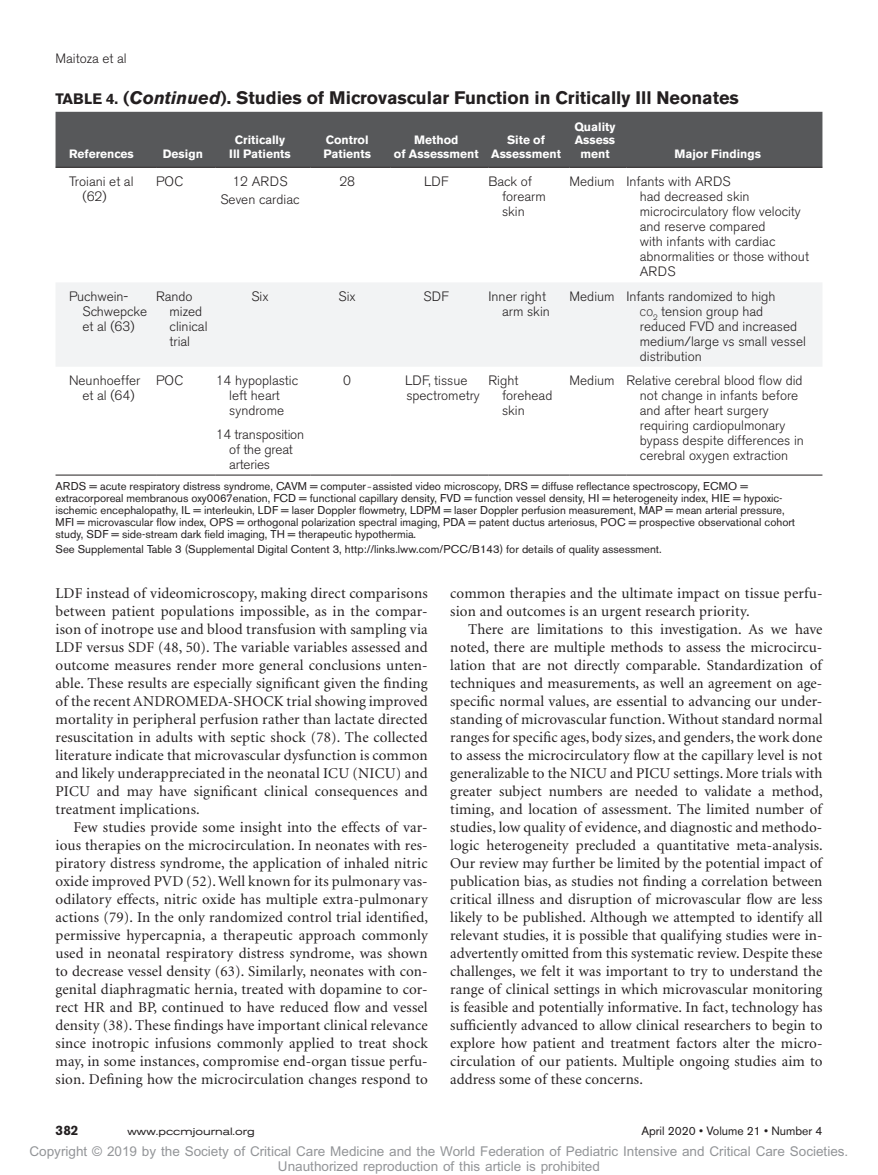
<style>
.page{position:relative;width:878px;height:1175px;background:#fff}
.page>*{position:absolute;margin:0;border:0;box-sizing:border-box;transform-origin:0 0}
.t1{font:700 18px "Akzidenz Grotesk BE";color:#231f20}
.t2{font:15px/18px "Minion";letter-spacing:.01em;color:#231f20;text-align:justify}
.t3{font:300 13.5px/15px "Akzidenz Grotesk BE";color:#231f20}
.t4{font:13.5px/15px "Arial MT Std";color:#939598;text-align:center}
.t5{font:700 13.5px "Akzidenz Grotesk BE";color:#231f20}
.t6{font:700 12px/13.5px "Akzidenz Grotesk BE";color:#fff;text-align:center}
.t7{font:12px "Akzidenz Grotesk BE";color:#231f20}
.t8{font:11.25px/12px "Akzidenz Grotesk BE";color:#231f20}
.t9{font:expanded 10.5px "Akzidenz Grotesk BE";color:#231f20}
.t10{font:300 9.45px "Akzidenz Grotesk BE";color:#231f20}
.s1{font-size:15px}
.s2{font-style:italic}
.s3{font-family:"Courier Std"}
</style>
<div class="page">
<div style="left:56px;top:283px;width:766px;height:83px;background:#f2f3f4"></div>
<hr style="left:56px;top:475px;width:100px;height:1px;background:#231f20">
<hr style="left:156px;top:475px;width:60px;height:1px;background:#231f20">
<hr style="left:216px;top:475px;width:94px;height:1px;background:#231f20">
<hr style="left:310px;top:475px;width:80px;height:1px;background:#231f20">
<hr style="left:390px;top:475px;width:98px;height:1px;background:#231f20">
<hr style="left:488px;top:475px;width:81px;height:1px;background:#231f20">
<hr style="left:569px;top:475px;width:57px;height:1px;background:#231f20">
<hr style="left:626px;top:475px;width:196px;height:1px;background:#231f20">
<div style="left:56px;top:112px;width:766px;height:55px;background:#57585a"></div>
<hr style="left:56px;top:167px;width:100px;height:1px;background:#231f20">
<hr style="left:156px;top:167px;width:60px;height:1px;background:#231f20">
<hr style="left:216px;top:167px;width:94px;height:1px;background:#231f20">
<hr style="left:310px;top:167px;width:80px;height:1px;background:#231f20">
<hr style="left:390px;top:167px;width:98px;height:1px;background:#231f20">
<hr style="left:488px;top:167px;width:81px;height:1px;background:#231f20">
<hr style="left:569px;top:167px;width:57px;height:1px;background:#231f20">
<hr style="left:626px;top:167px;width:196px;height:1px;background:#231f20">
<p class="t3" style="left:56px;top:51px;width:73px">Maitoza et al</p>
<p class="t1" style="left:56px;top:87px;width:685px"><span class="s1">TABLE 4.</span> (<span class="s2">Continued</span>). Studies of Microvascular Function in Critically Ill Neonates</p>
<p class="t6" style="left:69px;top:147px;width:66px">References</p>
<p class="t6" style="left:163px;top:147px;width:41px">Design</p>
<p class="t6" style="left:229px;top:133px;width:63px">Critically<br>Ill Patients</p>
<p class="t6" style="left:323px;top:133px;width:49px;text-align:left">Control<br>Patients</p>
<p class="t6" style="left:394px;top:133px;width:86px">Method<br>of Assessment</p>
<p class="t6" style="left:491px;top:133px;width:71px">Site of<br>Assessment</p>
<p class="t6" style="left:574px;top:120px;width:43px">Quality<br>Assess ment</p>
<p class="t6" style="left:674px;top:147px;width:88px">Major Findings</p>
<p class="t3" style="left:82px;top:174px;width:52px;text-indent:-14px">Troiani et al (62)</p>
<p class="t3" style="left:156px;top:174px;width:29px">POC</p>
<p class="t3" style="left:220px;top:173px;width:81px;line-height:18px;text-align:center">12 ARDS<br>Seven cardiac</p>
<p class="t3" style="left:339px;top:174px;width:17px">28</p>
<p class="t3" style="left:424px;top:174px;width:26px">LDF</p>
<p class="t3" style="left:502px;top:174px;width:45px;text-indent:-14px">Back of forearm skin</p>
<p class="t3" style="left:639px;top:174px;width:170px;text-indent:-70px">Medium Infants with ARDS<br>had decreased skin microcirculatory flow velocity and reserve compared<br>with infants with cardiac abnormalities or those without<br>ARDS</p>
<p class="t3" style="left:82px;top:289px;width:66px;text-indent:-14px">Puchwein-<br>Schwepcke et al (63)</p>
<p class="t3" style="left:169px;top:289px;width:39px;text-indent:-14px">Rando mized clinical trial</p>
<p class="t3" style="left:251px;top:289px;width:19px">Six</p>
<p class="t3" style="left:338px;top:289px;width:19px">Six</p>
<p class="t3" style="left:423px;top:289px;width:27px">SDF</p>
<p class="t3" style="left:488px;top:289px;width:63px;text-align:right">Inner right arm skin</p>
<p class="t3" style="left:569px;top:289px;width:207px">Medium Infants randomized to high</p>
<p class="t3" style="left:640px;top:304px;width:167px;text-indent:13px"><sub>2</sub> tension group had reduced FVD and increased medium/large vs small vessel distribution</p>
<p class="t10" style="left:640px;top:307px;width:15px">co</p>
<p class="t3" style="left:69px;top:373px;width:73px;text-align:center">Neunhoeffer et al (64)</p>
<p class="t3" style="left:156px;top:373px;width:29px">POC</p>
<p class="t3" style="left:216px;top:373px;width:84px;text-align:center">14 hypoplastic left heart syndrome</p>
<p class="t3" style="left:229px;top:427px;width:76px;text-indent:-14px">14 transposition of the great arteries</p>
<p class="t3" style="left:343px;top:373px;width:9px">0</p>
<p class="t3" style="left:405px;top:373px;width:76px">LDF, tissue spectrometry</p>
<p class="t3" style="left:502px;top:373px;width:52px;text-indent:-14px">Right forehead skin</p>
<p class="t3" style="left:640px;top:373px;width:165px;text-indent:-70px">Medium Relative cerebral blood flow did not change in infants before and after heart surgery requiring cardiopulmonary bypass despite differences in cerebral oxygen extraction</p>
<p class="t8" style="left:56px;top:480px;width:741px">ARDS = acute respiratory distress syndrome, CAVM = computer<span class="s3">‐</span>assisted video microscopy, DRS = diffuse reflectance spectroscopy, ECMO = extracorporeal membranous oxy0067enation, FCD = functional capillary density, FVD = function vessel density, HI = heterogeneity index, HIE = hypoxic&shy;ischemic encephalopathy, IL = interleukin, LDF = laser Doppler flowmetry, LDPM = laser Doppler perfusion measurement, MAP = mean arterial pressure, MFI = microvascular flow index, OPS = orthogonal polarization spectral imaging, PDA = patent ductus arteriosus, POC = prospective observational cohort study, SDF = side-stream dark field imaging, TH = therapeutic hypothermia.</p>
<p class="t8" style="left:56px;top:543px;width:607px">See Supplemental Table 3 (Supplemental Digital Content 3, http://links.lww.com/PCC/B143) for details of quality assessment.</p>
<p class="t2" style="left:56px;top:584px;width:374px">LDF instead of videomicroscopy, making direct comparisons between patient populations impossible, as in the compar&shy;ison of inotrope use and blood transfusion with sampling via LDF versus SDF (48, 50). The variable variables assessed and outcome measures render more general conclusions unten&shy;able. These results are especially significant given the finding of the recent ANDROMEDA-SHOCK trial showing improved mortality in peripheral perfusion rather than lactate directed resuscitation in adults with septic shock (78). The collected literature indicate that microvascular dysfunction is common and likely underappreciated in the neonatal ICU (NICU) and PICU and may have significant clinical consequences and treatment implications.</p>
<p class="t2" style="left:56px;top:818px;width:374px;text-indent:18px">Few studies provide some insight into the effects of var&shy;ious therapies on the microcirculation. In neonates with res&shy;piratory distress syndrome, the application of inhaled nitric oxide improved PVD (52). Well known for its pulmonary vas&shy;odilatory effects, nitric oxide has multiple extra-pulmonary actions (79). In the only randomized control trial identified, permissive hypercapnia, a therapeutic approach commonly used in neonatal respiratory distress syndrome, was shown to decrease vessel density (63). Similarly, neonates with con&shy;genital diaphragmatic hernia, treated with dopamine to cor&shy;rect HR and BP, continued to have reduced flow and vessel density (38). These findings have important clinical relevance since inotropic infusions commonly applied to treat shock may, in some instances, compromise end-organ tissue perfu&shy;sion. Defining how the microcirculation changes respond to</p>
<p class="t2" style="left:450px;top:584px;width:374px">common therapies and the ultimate impact on tissue perfu&shy;sion and outcomes is an urgent research priority.</p>
<p class="t2" style="left:450px;top:620px;width:374px;text-indent:18px">There are limitations to this investigation. As we have noted, there are multiple methods to assess the microcircu&shy;lation that are not directly comparable. Standardization of techniques and measurements, as well an agreement on age&shy;specific normal values, are essential to advancing our under&shy;standing of microvascular function. Without standard normal ranges for specific ages, body sizes, and genders, the work done to assess the microcirculatory flow at the capillary level is not generalizable to the NICU and PICU settings. More trials with greater subject numbers are needed to validate a method, timing, and location of assessment. The limited number of studies, low quality of evidence, and diagnostic and methodo&shy;logic heterogeneity precluded a quantitative meta-analysis.<br>Our review may further be limited by the potential impact of publication bias, as studies not finding a correlation between critical illness and disruption of microvascular flow are less likely to be published. Although we attempted to identify all relevant studies, it is possible that qualifying studies were in&shy;advertently omitted from this systematic review. Despite these challenges, we felt it was important to try to understand the range of clinical settings in which microvascular monitoring is feasible and potentially informative. In fact, technology has sufficiently advanced to allow clinical researchers to begin to explore how patient and treatment factors alter the micro&shy;circulation of our patients. Multiple ongoing studies aim to address some of these concerns.</p>
<p class="t5" style="left:56px;top:1122px;width:25px">382</p>
<p class="t9" style="left:128px;top:1125px;width:129px">www.pccmjournal.org</p>
<p class="t7" style="left:641px;top:1123px;width:182px">April 2020 • Volume 21 • Number 4</p>
<p class="t4" style="left:29px;top:1144px;width:820px">Copyright © 2019 by the Society of Critical Care Medicine and the World Federation of Pediatric Intensive and Critical Care Societies.<br>Unauthorized reproduction of this article is prohibited</p>
</div>
